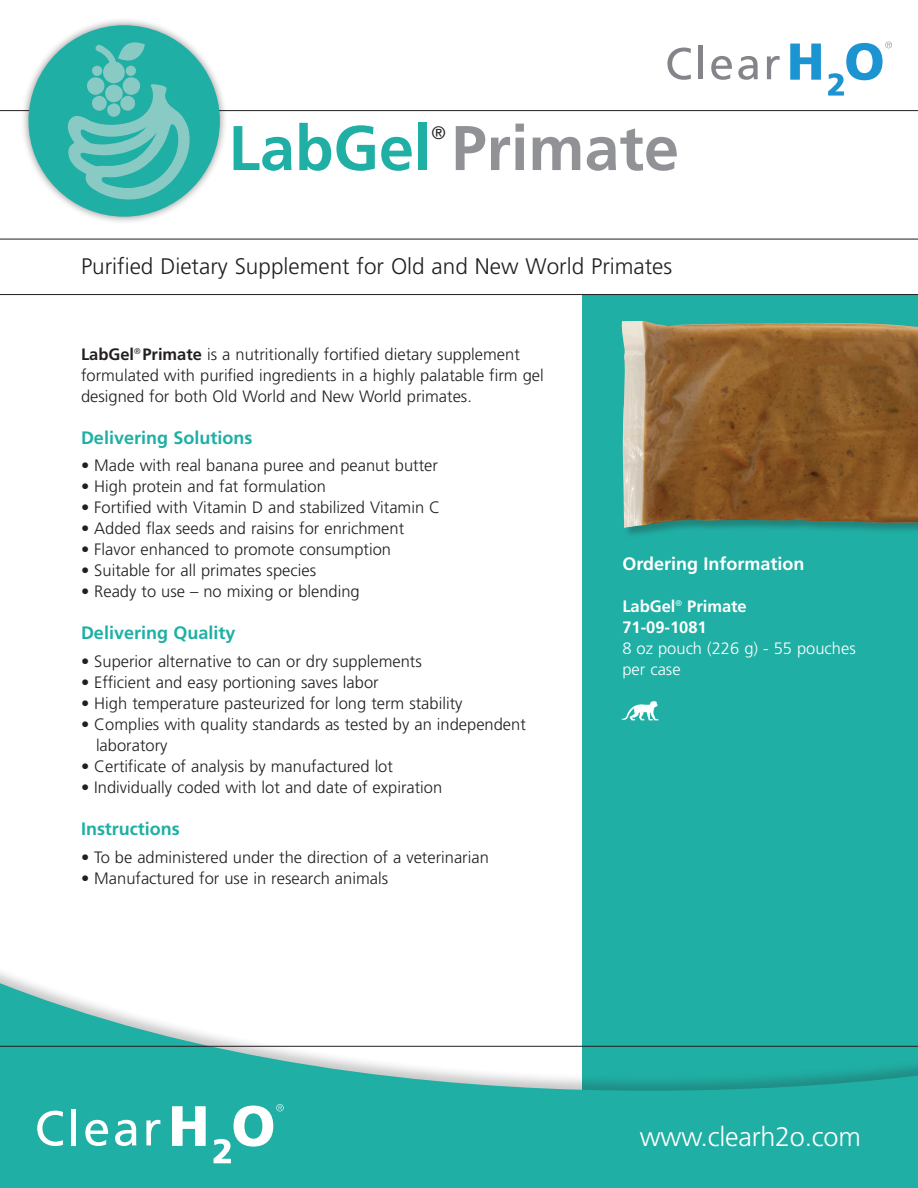
<style>
.page{position:relative;width:918px;height:1188px;background:#fff}
.page>*{position:absolute;margin:0;border:0;box-sizing:border-box;transform-origin:0 0}
.t1{font:700 63px "Frutiger LT Pro";color:#919295}
.nutritional_tabbed{font:300 27px "Frutiger LT Pro";letter-spacing:-.01em;color:#fff}
.bulleted_list{font:300 22.5px "Frutiger LT Pro";color:#231f20}
.t2{font:700 18px "Frutiger LT Pro";color:#1fafa4}
.para_body_copy{font:700 18px "Frutiger LT Pro";color:#fff}
.t3{font:300 18px "Frutiger LT Pro";color:#231f20}
.bulleted_list-2{font:300 16.5px/21px "Frutiger LT Pro";color:#231f20}
.para_body_copy-2{font:300 16.5px/21px "Frutiger LT Pro";color:#231f20}
.bulleted_list-3{font:300 16.5px "Frutiger LT Pro";color:#fff}
.bulleted_list-4{font:700 16.5px "Frutiger LT Pro";color:#fff}
.s1{color:#1fafa4}
.s2{font-weight:700}
</style>
<div class="page">
<div style="left:583px;top:295px;width:335px;height:893px;background:#1fafa4"></div>
<hr style="left:0;top:110px;width:918px;height:1px;background:#231f20">
<hr style="left:0;top:294px;width:918px;height:1px;background:#231f20">
<hr style="left:0;top:239px;width:918px;height:1px;background:#231f20">
<div style="left:0;top:962px;width:918px;height:226px;background:#231f20;opacity:.25"></div>
<svg style="left:0;top:978px;width:918px;height:210px;fill:#1fafa4"></svg>
<hr style="left:0;top:1046px;width:918px;height:1px;background:#231f20">
<svg style="left:172px;top:1106px;width:34px;height:40px"></svg>
<svg style="left:37px;top:1111px;width:26px;height:35px"></svg>
<hr style="left:72px;top:1109px;width:4px;height:36px;background:#fff">
<svg style="left:85px;top:1120px;width:23px;height:26px"></svg>
<svg style="left:115px;top:1120px;width:21px;height:26px"></svg>
<svg style="left:146px;top:1120px;width:14px;height:25px"></svg>
<svg style="left:214px;top:1104px;width:70px;height:59px"></svg>
<svg style="left:622px;top:701px;width:37px;height:19px"></svg>
<svg style="left:790px;top:44px;width:31px;height:36px"></svg>
<svg style="left:667px;top:48px;width:24px;height:32px"></svg>
<hr style="left:699px;top:46px;width:4px;height:33px;background:#84858a">
<svg style="left:711px;top:56px;width:21px;height:24px"></svg>
<svg style="left:738px;top:56px;width:20px;height:24px"></svg>
<svg style="left:767px;top:56px;width:13px;height:23px"></svg>
<svg style="left:828px;top:42px;width:64px;height:54px"></svg>
<div style="left:20px;top:17px;width:208px;height:207px;background:#231f20;opacity:.5"></div>
<div style="left:28px;top:25px;width:192px;height:192px;background:#1fafa4;border-radius:50%"></div>
<svg style="left:67px;top:42px;width:124px;height:161px"></svg>
<div style="left:621px;top:321px;width:297px;height:217px;background:#231f20;opacity:.3"></div>
<img style="left:621px;top:321px;width:297px;height:207px">
<p class="t1" style="left:228px;top:111px;width:452px"><span class="s1">LabGel</span> Primate</p>
<p class="t3" style="left:432px;top:123px;width:16px">®</p>
<p class="bulleted_list" style="left:81px;top:253px;width:593px">Purified Dietary Supplement for Old and New World Primates</p>
<p class="para_body_copy-2" style="left:81px;top:343px;width:464px"><span class="s2">LabGel</span><sup>®</sup> <span class="s2">Primate</span> is a nutritionally fortified dietary supplement formulated with purified ingredients in a highly palatable firm gel designed for both Old World and New World primates.</p>
<p class="t2" style="left:81px;top:427px;width:173px">Delivering Solutions</p>
<p class="bulleted_list-2" style="left:81px;top:455px;width:359px">• Made with real banana puree and peanut butter</p>
<p class="bulleted_list-2" style="left:81px;top:476px;width:246px">• High protein and fat formulation</p>
<p class="bulleted_list-2" style="left:81px;top:497px;width:361px">• Fortified with Vitamin D and stabilized Vitamin C</p>
<p class="bulleted_list-2" style="left:81px;top:518px;width:325px">• Added flax seeds and raisins for enrichment</p>
<p class="bulleted_list-2" style="left:81px;top:539px;width:312px">• Flavor enhanced to promote consumption</p>
<p class="bulleted_list-2" style="left:81px;top:560px;width:237px">• Suitable for all primates species</p>
<p class="bulleted_list-2" style="left:81px;top:581px;width:280px">• Ready to use – no mixing or blending</p>
<p class="t2" style="left:81px;top:622px;width:156px">Delivering Quality</p>
<p class="bulleted_list-2" style="left:81px;top:651px;width:342px">• Superior alternative to can or dry supplements</p>
<p class="bulleted_list-2" style="left:81px;top:672px;width:299px">• Efficient and easy portioning saves labor</p>
<p class="bulleted_list-2" style="left:81px;top:693px;width:383px">• High temperature pasteurized for long term stability</p>
<p class="bulleted_list-2" style="left:96px;top:714px;width:431px;text-indent:-15px">• Complies with quality standards as tested by an independent laboratory</p>
<p class="bulleted_list-2" style="left:81px;top:756px;width:313px">• Certificate of analysis by manufactured lot</p>
<p class="bulleted_list-2" style="left:81px;top:777px;width:363px">• Individually coded with lot and date of expiration</p>
<p class="t2" style="left:81px;top:818px;width:100px">Instructions</p>
<p class="bulleted_list-2" style="left:81px;top:847px;width:409px">• To be administered under the direction of a veterinarian</p>
<p class="bulleted_list-2" style="left:81px;top:868px;width:309px">• Manufactured for use in research animals</p>
<p class="para_body_copy" style="left:622px;top:553px;width:184px">Ordering Information</p>
<p class="bulleted_list-4" style="left:622px;top:596px;width:126px">LabGel<sup>®</sup> Primate</p>
<p class="bulleted_list-4" style="left:622px;top:617px;width:86px">71-09-1081</p>
<p class="bulleted_list-3" style="left:622px;top:638px;width:235px">8 oz pouch (226 g) - 55 pouches</p>
<p class="bulleted_list-3" style="left:622px;top:659px;width:60px">per case</p>
<p class="nutritional_tabbed" style="left:640px;top:1121px;width:222px">www.clearh2o.com</p>
</div>
